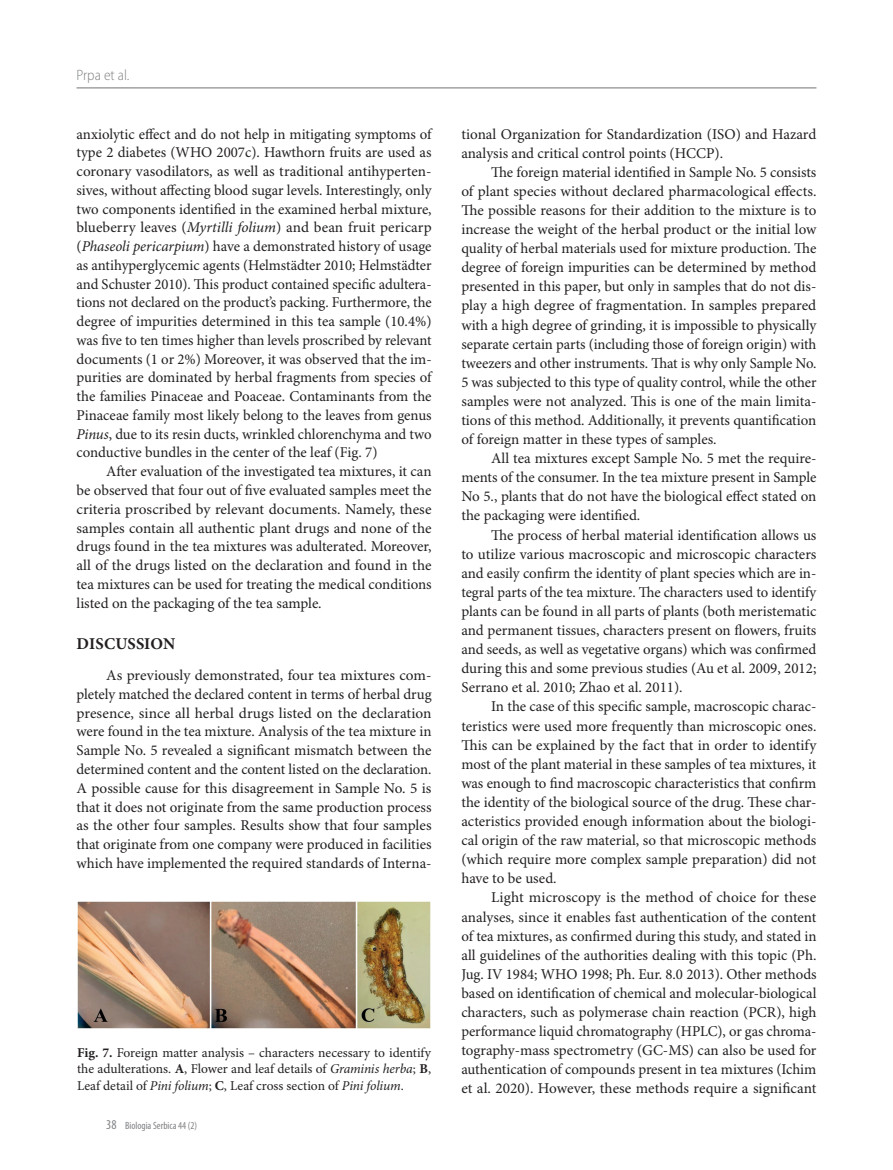
<style>
.page{position:relative;width:893px;height:1170px;background:#fff}
.page>*{position:absolute;margin:0;border:0;box-sizing:border-box;transform-origin:0 0}
.t1{font:700 16.5px "Minion Pro";letter-spacing:.01em;color:#231f20}
.t2{font:15px/19px "Minion Pro";color:#231f20;text-align:justify}
.t3{font:300 semi-condensed 15px "Myriad Pro";color:#808285}
.t4{font:13.5px/16.5px "Minion Pro";color:#231f20;text-align:justify}
.t5{font:condensed 10.5px "Myriad Pro";color:#808285}
.s1{font-style:italic}
.s2{font-weight:700}
.s3{font-size:13.5px}
</style>
<div class="page">
<hr style="left:77px;top:87px;width:739px;height:1px;background:#808285">
<img style="left:77px;top:901px;width:353px;height:127px">
<p class="t3" style="left:77px;top:67px;width:54px">Prpa et al.</p>
<p class="t2" style="left:77px;top:125px;width:357px">anxiolytic effect and do not help in mitigating symptoms of type 2 diabetes (WHO 2007c). Hawthorn fruits are used as coronary vasodilators, as well as traditional antihyperten&shy;sives, without affecting blood sugar levels. Interestingly, only two components identified in the examined herbal mixture, blueberry leaves (<span class="s1">Myrtilli folium</span>) and bean fruit pericarp (<span class="s1">Phaseoli pericarpium</span>) have a demonstrated history of usage as antihyperglycemic agents (Helmstädter 2010; Helmstädter and Schuster 2010). This product contained specific adultera&shy;tions not declared on the product’s packing. Furthermore, the degree of impurities determined in this tea sample (10.4%) was five to ten times higher than levels proscribed by relevant documents (1 or 2%) Moreover, it was observed that the im&shy;purities are dominated by herbal fragments from species of the families Pinaceae and Poaceae. Contaminants from the Pinaceae family most likely belong to the leaves from genus <span class="s1">Pinus</span>, due to its resin ducts, wrinkled chlorenchyma and two conductive bundles in the center of the leaf (Fig. 7)</p>
<p class="t2" style="left:77px;top:462px;width:357px;text-indent:30px">After evaluation of the investigated tea mixtures, it can be observed that four out of five evaluated samples meet the criteria proscribed by relevant documents. Namely, these samples contain all authentic plant drugs and none of the drugs found in the tea mixtures was adulterated. Moreover, all of the drugs listed on the declaration and found in the tea mixtures can be used for treating the medical conditions listed on the packaging of the tea sample.</p>
<p class="t1" style="left:77px;top:633px;width:100px">DISCUSSION</p>
<p class="t2" style="left:77px;top:666px;width:357px;text-indent:30px">As previously demonstrated, four tea mixtures com&shy;pletely matched the declared content in terms of herbal drug presence, since all herbal drugs listed on the declaration were found in the tea mixture. Analysis of the tea mixture in Sample No. 5 revealed a significant mismatch between the determined content and the content listed on the declaration.<br>A possible cause for this disagreement in Sample No. 5 is that it does not originate from the same production process as the other four samples. Results show that four samples that originate from one company were produced in facilities which have implemented the required standards of Interna-</p>
<p class="t4" style="left:77px;top:1044px;width:355px"><span class="s2">Fig. 7.</span> Foreign matter analysis – characters necessary to identify the adulterations. <span class="s2">A</span>, Flower and leaf details of <span class="s1">Graminis herba</span>; <span class="s2">B</span>, Leaf detail of <span class="s1">Pini folium</span>; <span class="s2">C</span>, Leaf cross section of <span class="s1">Pini folium</span>.</p>
<p class="t5" style="left:106px;top:1119px;width:92px"><span class="s3">38</span> Biologia Serbica 44 (2)</p>
<p class="t2" style="left:461px;top:125px;width:356px">tional Organization for Standardization (ISO) and Hazard analysis and critical control points (HCCP).</p>
<p class="t2" style="left:461px;top:163px;width:357px;text-indent:30px">The foreign material identified in Sample No. 5 consists of plant species without declared pharmacological effects.<br>The possible reasons for their addition to the mixture is to increase the weight of the herbal product or the initial low quality of herbal materials used for mixture production. The degree of foreign impurities can be determined by method presented in this paper, but only in samples that do not dis&shy;play a high degree of fragmentation. In samples prepared with a high degree of grinding, it is impossible to physically separate certain parts (including those of foreign origin) with tweezers and other instruments. That is why only Sample No.<br>5 was subjected to this type of quality control, while the other samples were not analyzed. This is one of the main limita&shy;tions of this method. Additionally, it prevents quantification of foreign matter in these types of samples.</p>
<p class="t2" style="left:461px;top:449px;width:357px;text-indent:30px">All tea mixtures except Sample No. 5 met the require&shy;ments of the consumer. In the tea mixture present in Sample No 5., plants that do not have the biological effect stated on the packaging were identified.</p>
<p class="t2" style="left:461px;top:526px;width:357px;text-indent:30px">The process of herbal material identification allows us to utilize various macroscopic and microscopic characters and easily confirm the identity of plant species which are in&shy;tegral parts of the tea mixture. The characters used to identify plants can be found in all parts of plants (both meristematic and permanent tissues, characters present on flowers, fruits and seeds, as well as vegetative organs) which was confirmed during this and some previous studies (Au et al. 2009, 2012; Serrano et al. 2010; Zhao et al. 2011).</p>
<p class="t2" style="left:461px;top:697px;width:357px;text-indent:30px">In the case of this specific sample, macroscopic charac&shy;teristics were used more frequently than microscopic ones.<br>This can be explained by the fact that in order to identify most of the plant material in these samples of tea mixtures, it was enough to find macroscopic characteristics that confirm the identity of the biological source of the drug. These char&shy;acteristics provided enough information about the biologi&shy;cal origin of the raw material, so that microscopic methods (which require more complex sample preparation) did not have to be used.</p>
<p class="t2" style="left:461px;top:888px;width:357px;text-indent:30px">Light microscopy is the method of choice for these analyses, since it enables fast authentication of the content of tea mixtures, as confirmed during this study, and stated in all guidelines of the authorities dealing with this topic (Ph.<br>Jug. IV 1984; WHO 1998; Ph. Eur. 8.0 2013). Other methods based on identification of chemical and molecular-biological characters, such as polymerase chain reaction (PCR), high performance liquid chromatography (HPLC), or gas chroma&shy;tography-mass spectrometry (GC-MS) can also be used for authentication of compounds present in tea mixtures (Ichim et al. 2020). However, these methods require a significant</p>
</div>
